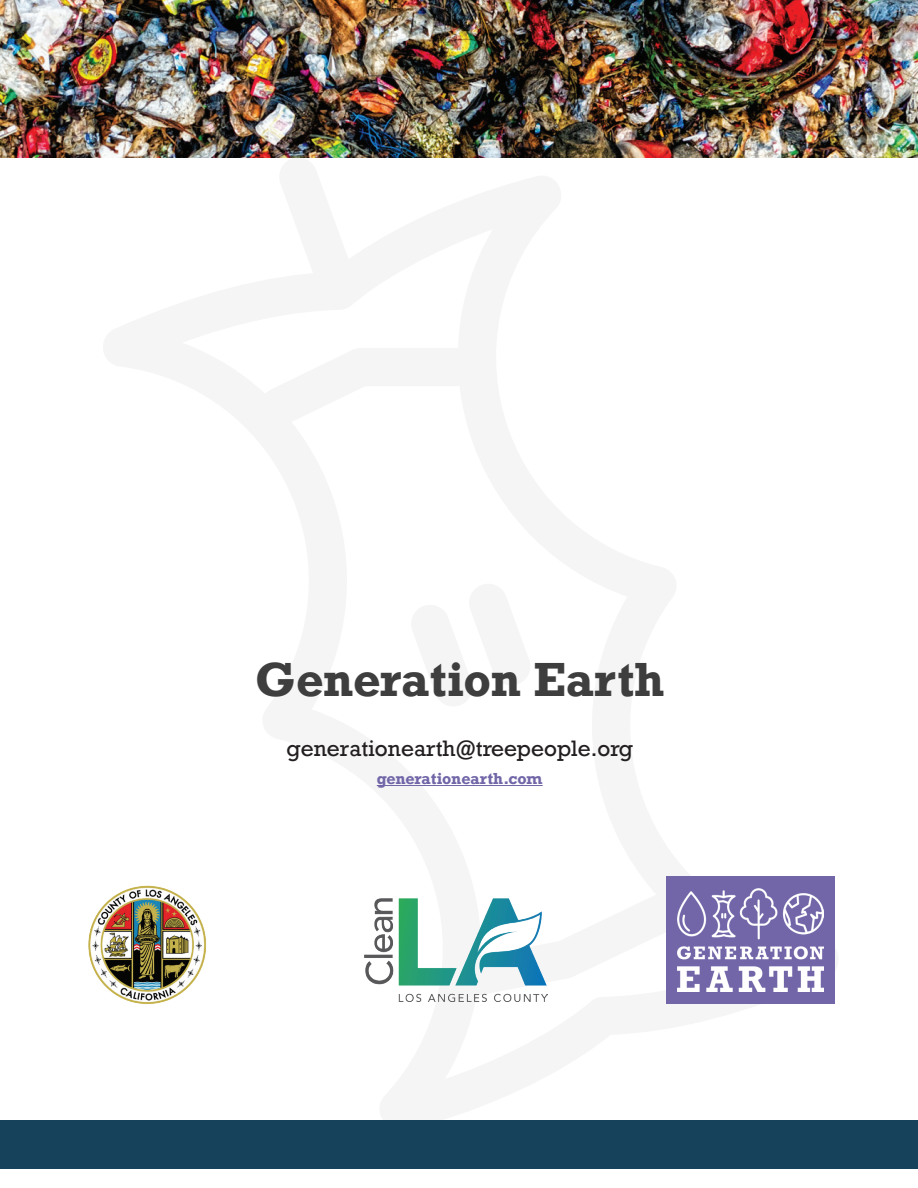
<style>
.page{position:relative;width:918px;height:1188px;background:#fff}
.page>*{position:absolute;margin:0;border:0;box-sizing:border-box;transform-origin:0 0}
.t1{font:700 45px "Rockwell";color:#3e3e3f}
.t2{font:21px "Rockwell";color:#231f20}
.t3{font:700 15px "Rockwell";letter-spacing:-.01em;color:#7266a8}
</style>
<div class="page">
<hr style="left:377px;top:785px;width:166px;height:1px;background:#7266a8">
<img style="left:0;top:1px;width:917px;height:157px">
<div style="left:0;top:1120px;width:918px;height:49px;background:#17425c"></div>
<img style="left:88px;top:885px;width:119px;height:119px">
<img style="left:364px;top:898px;width:183px;height:104px">
<div style="left:666px;top:876px;width:168px;height:128px;background:#7266a8"></div>
<img style="left:677px;top:889px;width:147px;height:103px">
<h1 class="t1" style="left:255px;top:650px;width:411px">Generation Earth</h1>
<p class="t2" style="left:286px;top:735px;width:348px">generationearth@treepeople.org</p>
<p class="t3" style="left:377px;top:769px;width:167px">generationearth.com</p>
</div>
